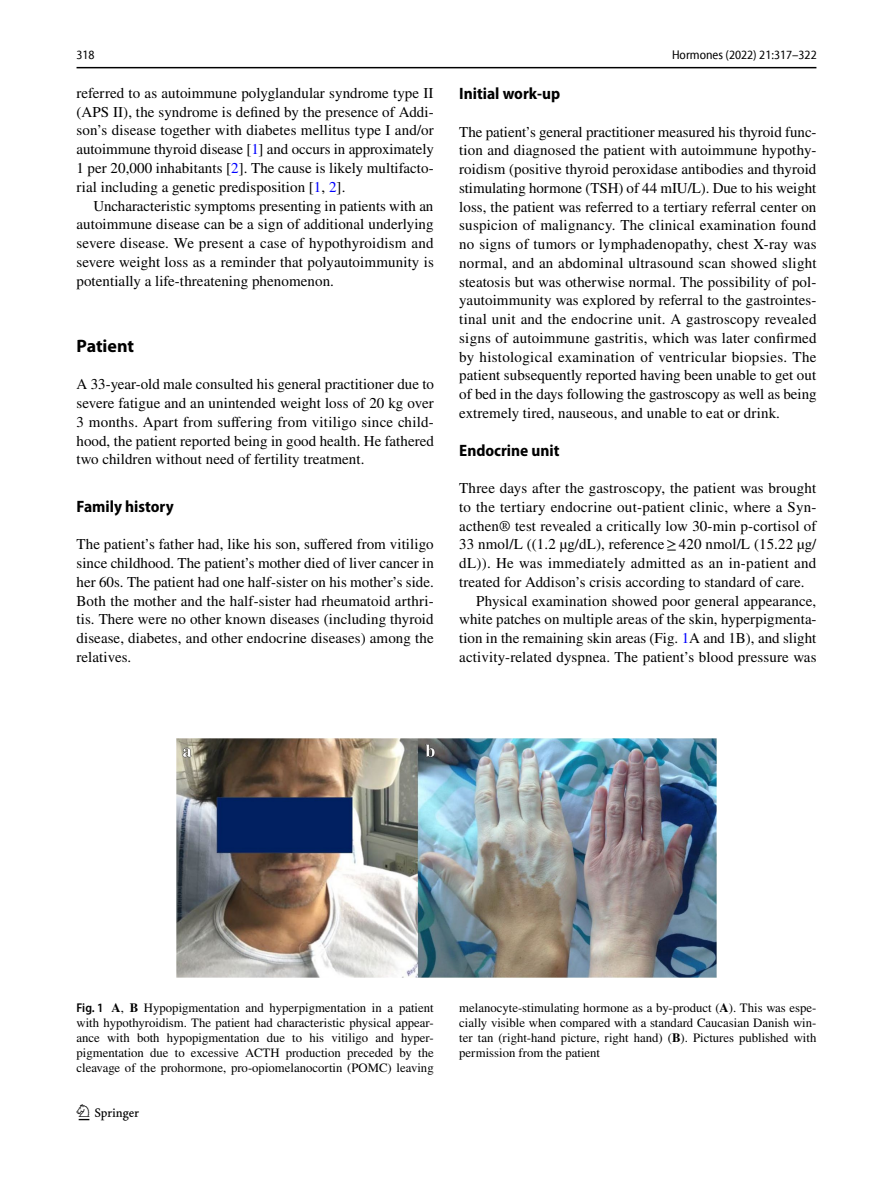
<style>
.page{position:relative;width:893px;height:1187px;background:#fff}
.page>*{position:absolute;margin:0;border:0;box-sizing:border-box;transform-origin:0 0}
.t1{font:22.5px "Springnew Regular 2";color:#000}
.t2{font:700 18px "Myriad Pro";letter-spacing:-.005em;color:#000}
.t3{font:700 semi-condensed 16.5px "Myriad Pro";color:#000}
.t4{font:15px/18.8px "STIX";letter-spacing:.005em;color:#000;text-align:justify}
.t5{font:12.75px/15px "STIX";color:#000;text-align:justify}
.t6{font:semi-condensed 12.75px "Myriad Pro Unic";color:#000}
.s1{color:#00f}
.s2{font-family:"Myriad Pro";font-weight:600;font-stretch:semi-condensed}
.s3{font-weight:700}
</style>
<div class="page">
<hr style="left:77px;top:67px;width:739px;height:1px;background:#000">
<img style="left:176px;top:738px;width:540px;height:239px">
<p class="t6" style="left:76px;top:50px;width:20px">318</p>
<p class="t6" style="left:672px;top:50px;width:146px">Hormones (2022) 21:317–322</p>
<p class="t4" style="left:77px;top:84px;width:359px">referred to as autoimmune polyglandular syndrome type II (APS II), the syndrome is defined by the presence of Addi&shy;son’s disease together with diabetes mellitus type I and/or autoimmune thyroid disease [<span class="s1">1</span>] and occurs in approximately 1 per 20,000 inhabitants [<span class="s1">2</span>]. The cause is likely multifacto&shy;rial including a genetic predisposition [<span class="s1">1</span>, <span class="s1">2</span>].</p>
<p class="t4" style="left:77px;top:197px;width:359px;text-indent:17px">Uncharacteristic symptoms presenting in patients with an autoimmune disease can be a sign of additional underlying severe disease. We present a case of hypothyroidism and severe weight loss as a reminder that polyautoimmunity is potentially a life-threatening phenomenon.</p>
<p class="t2" style="left:77px;top:334px;width:59px">Patient</p>
<p class="t4" style="left:77px;top:376px;width:359px">A 33-year-old male consulted his general practitioner due to severe fatigue and an unintended weight loss of 20 kg over 3 months. Apart from suffering from vitiligo since child&shy;hood, the patient reported being in good health. He fathered two children without need of fertility treatment.</p>
<p class="t3" style="left:77px;top:497px;width:99px">Family history</p>
<p class="t4" style="left:77px;top:536px;width:359px">The patient’s father had, like his son, suffered from vitiligo since childhood. The patient’s mother died of liver cancer in her 60s. The patient had one half-sister on his mother’s side.<br>Both the mother and the half-sister had rheumatoid arthri&shy;tis. There were no other known diseases (including thyroid disease, diabetes, and other endocrine diseases) among the relatives.</p>
<p class="t3" style="left:459px;top:84px;width:102px">Initial work‑up</p>
<p class="t4" style="left:459px;top:123px;width:359px">The patient’s general practitioner measured his thyroid func&shy;tion and diagnosed the patient with autoimmune hypothy&shy;roidism (positive thyroid peroxidase antibodies and thyroid stimulating hormone (TSH) of 44 mIU/L). Due to his weight loss, the patient was referred to a tertiary referral center on suspicion of malignancy. The clinical examination found no signs of tumors or lymphadenopathy, chest X-ray was normal, and an abdominal ultrasound scan showed slight steatosis but was otherwise normal. The possibility of pol&shy;yautoimmunity was explored by referral to the gastrointes&shy;tinal unit and the endocrine unit. A gastroscopy revealed signs of autoimmune gastritis, which was later confirmed by histological examination of ventricular biopsies. The patient subsequently reported having been unable to get out of bed in the days following the gastroscopy as well as being extremely tired, nauseous, and unable to eat or drink.</p>
<p class="t3" style="left:459px;top:441px;width:102px">Endocrine unit</p>
<p class="t4" style="left:459px;top:479px;width:359px">Three days after the gastroscopy, the patient was brought</p>
<p class="t4" style="left:459px;top:498px;width:359px">to the tertiary endocrine out-patient clinic, where a Syn-</p>
<p class="t4" style="left:459px;top:517px;width:359px">acthen® test revealed a critically low 30-min p-cortisol of</p>
<p class="t4" style="left:459px;top:536px;width:359px">33 nmol/L ((1.2 µg/dL), reference≥420 nmol/L (15.22 µg/</p>
<p class="t4" style="left:459px;top:554px;width:359px">dL)). He was immediately admitted as an in-patient and</p>
<p class="t4" style="left:459px;top:573px;width:347px">treated for Addison’s crisis according to standard of care.</p>
<p class="t4" style="left:476px;top:592px;width:342px">Physical examination showed poor general appearance,</p>
<p class="t4" style="left:459px;top:611px;width:359px">white patches on multiple areas of the skin, hyperpigmenta-</p>
<p class="t4" style="left:459px;top:629px;width:359px">tion in the remaining skin areas (Fig. <span class="s1">1</span>A and 1B), and slight</p>
<p class="t4" style="left:459px;top:648px;width:359px">activity-related dyspnea. The patient’s blood pressure was</p>
<p class="t5" style="left:77px;top:1001px;width:359px"><span class="s2">Fig. 1</span> <span class="s3">A</span>, <span class="s3">B</span> Hypopigmentation and hyperpigmentation in a patient with hypothyroidism. The patient had characteristic physical appear&shy;ance with both hypopigmentation due to his vitiligo and hyper&shy;pigmentation due to excessive ACTH production preceded by the cleavage of the prohormone, pro-opiomelanocortin (POMC) leaving</p>
<p class="t5" style="left:459px;top:1001px;width:359px">melanocyte-stimulating hormone as a by-product (<span class="s3">A</span>). This was espe&shy;cially visible when compared with a standard Caucasian Danish win&shy;ter tan (right-hand picture, right hand) (<span class="s3">B</span>). Pictures published with permission from the patient</p>
<h1 class="t1" style="left:79px;top:1104px;width:62px">1 3</h1>
</div>
